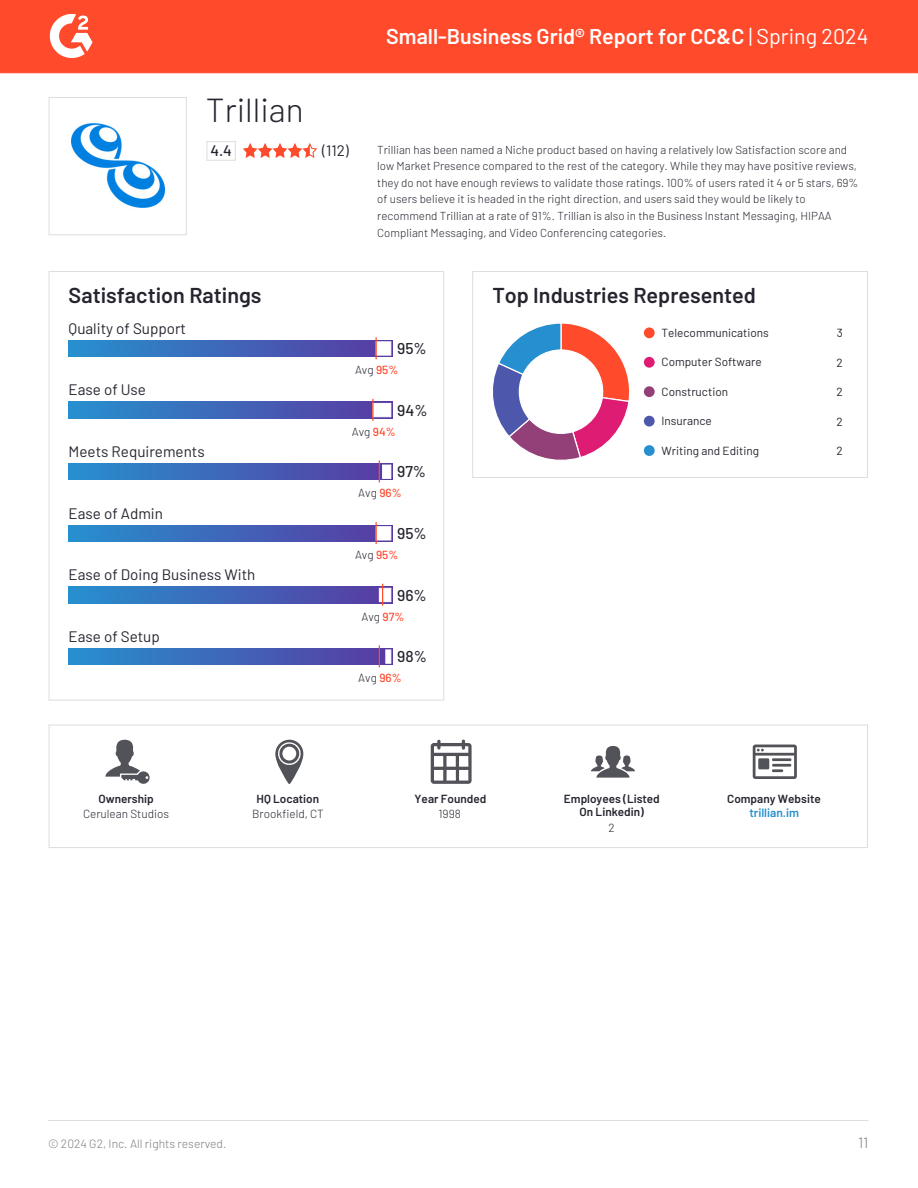
<style>
.page{position:relative;width:918px;height:1188px;background:#fff}
.page>*{position:absolute;margin:0;border:0;box-sizing:border-box;transform-origin:0 0}
.t1{font:300 33.3px "Barlow";color:#252530}
.t2{font:600 21.6px "Barlow";color:#252530}
.t3{font:600 21.45px "Barlow";color:#fff}
.t4{font:500 15.75px "Barlow";color:#252530}
.t5{font:15.15px "Barlow";color:#252530}
.t6{font:500 15.15px "Barlow";color:#252530}
.t7{font:300 15px "Barlow";color:#7c7c83}
.t8{font:300 12px "Barlow";color:#7c7c83}
.t9{font:600 12px "Barlow";color:#2690ce}
.t10{font:11.7px "Barlow";color:#252530}
.t11{font:600 11.7px/12.9px "Barlow";color:#252530;text-align:center}
.t12{font:300 11.7px "Barlow";color:#252530}
.t13{font:300 11.55px/16.5px "Barlow";color:#252530}
.s1{font-weight:400}
.s2{font-weight:500;color:#ff492c}
</style>
<div class="page">
<div style="left:0;top:0;width:918px;height:73px;background:#ff4a2b"></div>
<svg style="left:49px;top:14px;width:44px;height:44px"></svg>
<div style="left:49px;top:97px;width:138px;height:138px;border:1px solid #dbdedb"></div>
<img style="left:71px;top:123px;width:93px;height:85px">
<div style="left:206px;top:141px;width:30px;height:20px;border:1px solid #dbdedb"></div>
<svg style="left:243px;top:143px;width:74px;height:15px"></svg>
<div style="left:69px;top:340px;width:323px;height:17px;background:linear-gradient(to right,#2590cf,#5d3ba1)"></div>
<div style="left:376px;top:342px;width:15px;height:13px;background:#fff;border:1px solid #fff"></div>
<svg style="left:376px;top:337px;width:1px;height:22px"></svg>
<div style="left:69px;top:402px;width:323px;height:16px;background:linear-gradient(to right,#2690ce,#5a3aa2)"></div>
<div style="left:373px;top:403px;width:18px;height:14px;background:#fff;border:1px solid #fff"></div>
<hr style="left:372px;top:399px;width:2px;height:22px;background:#ff4a2b">
<div style="left:69px;top:463px;width:323px;height:17px;background:linear-gradient(to right,#2690ce,#593aa2)"></div>
<div style="left:382px;top:465px;width:9px;height:14px;background:#fff;border:1px solid #fff"></div>
<svg style="left:379px;top:461px;width:1px;height:21px"></svg>
<div style="left:69px;top:525px;width:323px;height:17px;background:linear-gradient(to right,#2590cf,#5d3ba1)"></div>
<div style="left:376px;top:526px;width:15px;height:14px;background:#fff;border:1px solid #fff"></div>
<svg style="left:376px;top:522px;width:1px;height:22px"></svg>
<div style="left:69px;top:587px;width:323px;height:16px;background:linear-gradient(to right,#2690ce,#593aa2)"></div>
<div style="left:379px;top:588px;width:12px;height:14px;background:#fff;border:1px solid #fff"></div>
<svg style="left:382px;top:584px;width:1px;height:22px"></svg>
<div style="left:69px;top:648px;width:323px;height:17px;background:linear-gradient(to right,#248ecd,#5d3ea4)"></div>
<div style="left:386px;top:650px;width:5px;height:13px;background:#fff;border:1px solid #fff"></div>
<svg style="left:379px;top:645px;width:1px;height:22px"></svg>
<div style="left:472px;top:271px;width:396px;height:207px;border:1px solid #dbdedb"></div>
<svg style="left:493px;top:323px;width:136px;height:137px"></svg>
<div style="left:644px;top:327px;width:11px;height:11px;background:#ff4a2b;border-radius:50%"></div>
<div style="left:644px;top:357px;width:11px;height:11px;background:#de1c73;border-radius:50%"></div>
<div style="left:644px;top:386px;width:11px;height:11px;background:#944078;border-radius:50%"></div>
<div style="left:644px;top:416px;width:11px;height:11px;background:#4d57ab;border-radius:50%"></div>
<div style="left:644px;top:445px;width:11px;height:11px;background:#268fcf;border-radius:50%"></div>
<div style="left:49px;top:725px;width:819px;height:123px;border:1px solid #dbdedb"></div>
<svg style="left:106px;top:740px;width:44px;height:44px"></svg>
<svg style="left:275px;top:740px;width:28px;height:44px"></svg>
<svg style="left:431px;top:740px;width:41px;height:44px"></svg>
<svg style="left:591px;top:746px;width:44px;height:32px"></svg>
<svg style="left:753px;top:745px;width:44px;height:34px"></svg>
<hr style="left:48px;top:1120px;width:820px;height:1px;background:#dbdedb">
<h1 class="t1" style="left:206px;top:88px;width:99px">Trillian</h1>
<h3 class="t6" style="left:210px;top:141px;width:23px">4.4</h3>
<h3 class="t5" style="left:322px;top:141px;width:28px">(112)</h3>
<h3 class="t3" style="left:386px;top:22px;width:484px">Small-Business Grid® Report for CC&amp;C <span class="s1">| Spring 2024</span></h3>
<p class="t13" style="left:377px;top:141px;width:483px">Trillian has been named a Niche product based on having a relatively low Satisfaction score and low Market Presence compared to the rest of the category. While they may have positive reviews, they do not have enough reviews to validate those ratings. 100% of users rated it 4 or 5 stars, 69% of users believe it is headed in the right direction, and users said they would be likely to recommend Trillian at a rate of 91%. Trillian is also in the Business Instant Messaging, HIPAA Compliant Messaging, and Video Conferencing categories.</p>
<h2 class="t2" style="left:69px;top:282px;width:194px">Satisfaction Ratings</h2>
<h3 class="t5" style="left:69px;top:319px;width:119px">Quality of Support</h3>
<h3 class="t5" style="left:69px;top:380px;width:79px">Ease of Use</h3>
<h3 class="t5" style="left:69px;top:442px;width:138px">Meets Requirements</h3>
<h3 class="t5" style="left:69px;top:504px;width:96px">Ease of Admin</h3>
<h3 class="t5" style="left:69px;top:565px;width:188px">Ease of Doing Business With</h3>
<h3 class="t5" style="left:69px;top:627px;width:93px">Ease of Setup</h3>
<h3 class="t4" style="left:397px;top:338px;width:31px">95%</h3>
<p class="t12" style="left:355px;top:362px;width:45px">Avg <span class="s2">95%</span></p>
<h3 class="t4" style="left:397px;top:400px;width:32px">94%</h3>
<p class="t12" style="left:352px;top:424px;width:45px">Avg <span class="s2">94%</span></p>
<h3 class="t4" style="left:397px;top:462px;width:30px">97%</h3>
<p class="t12" style="left:358px;top:486px;width:45px">Avg <span class="s2">96%</span></p>
<h3 class="t4" style="left:397px;top:523px;width:31px">95%</h3>
<p class="t12" style="left:355px;top:547px;width:45px">Avg <span class="s2">95%</span></p>
<h3 class="t4" style="left:397px;top:585px;width:31px">96%</h3>
<p class="t12" style="left:362px;top:609px;width:44px">Avg <span class="s2">97%</span></p>
<h3 class="t4" style="left:397px;top:647px;width:31px">98%</h3>
<p class="t12" style="left:358px;top:671px;width:45px">Avg <span class="s2">96%</span></p>
<h2 class="t2" style="left:492px;top:282px;width:265px">Top Industries Represented</h2>
<p class="t10" style="left:662px;top:325px;width:109px">Telecommunications</p>
<p class="t10" style="left:837px;top:326px;width:8px">3</p>
<p class="t10" style="left:662px;top:355px;width:102px">Computer Software</p>
<p class="t10" style="left:837px;top:355px;width:8px">2</p>
<p class="t10" style="left:662px;top:384px;width:68px">Construction</p>
<p class="t10" style="left:837px;top:384px;width:8px">2</p>
<p class="t10" style="left:662px;top:414px;width:52px">Insurance</p>
<p class="t10" style="left:837px;top:414px;width:8px">2</p>
<p class="t10" style="left:662px;top:443px;width:99px">Writing and Editing</p>
<p class="t10" style="left:837px;top:443px;width:8px">2</p>
<p class="t11" style="left:98px;top:792px;width:57px">Ownership</p>
<p class="t12" style="left:83px;top:806px;width:88px">Cerulean Studios</p>
<p class="t11" style="left:257px;top:792px;width:64px">HQ Location</p>
<p class="t12" style="left:252px;top:806px;width:73px">Brookfield, CT</p>
<p class="t11" style="left:415px;top:792px;width:73px">Year Founded</p>
<p class="t12" style="left:439px;top:806px;width:24px">1998</p>
<p class="t11" style="left:564px;top:792px;width:97px">Employees (Listed<br>On Linkedin)</p>
<p class="t12" style="left:608px;top:820px;width:8px">2</p>
<p class="t11" style="left:727px;top:792px;width:95px">Company Website</p>
<p class="t9" style="left:749px;top:805px;width:51px">trillian.im</p>
<p class="t8" style="left:48px;top:1136px;width:180px">© 2024 G2, Inc. All rights reserved.</p>
<p class="t7" style="left:858px;top:1132px;width:12px">11</p>
</div>
